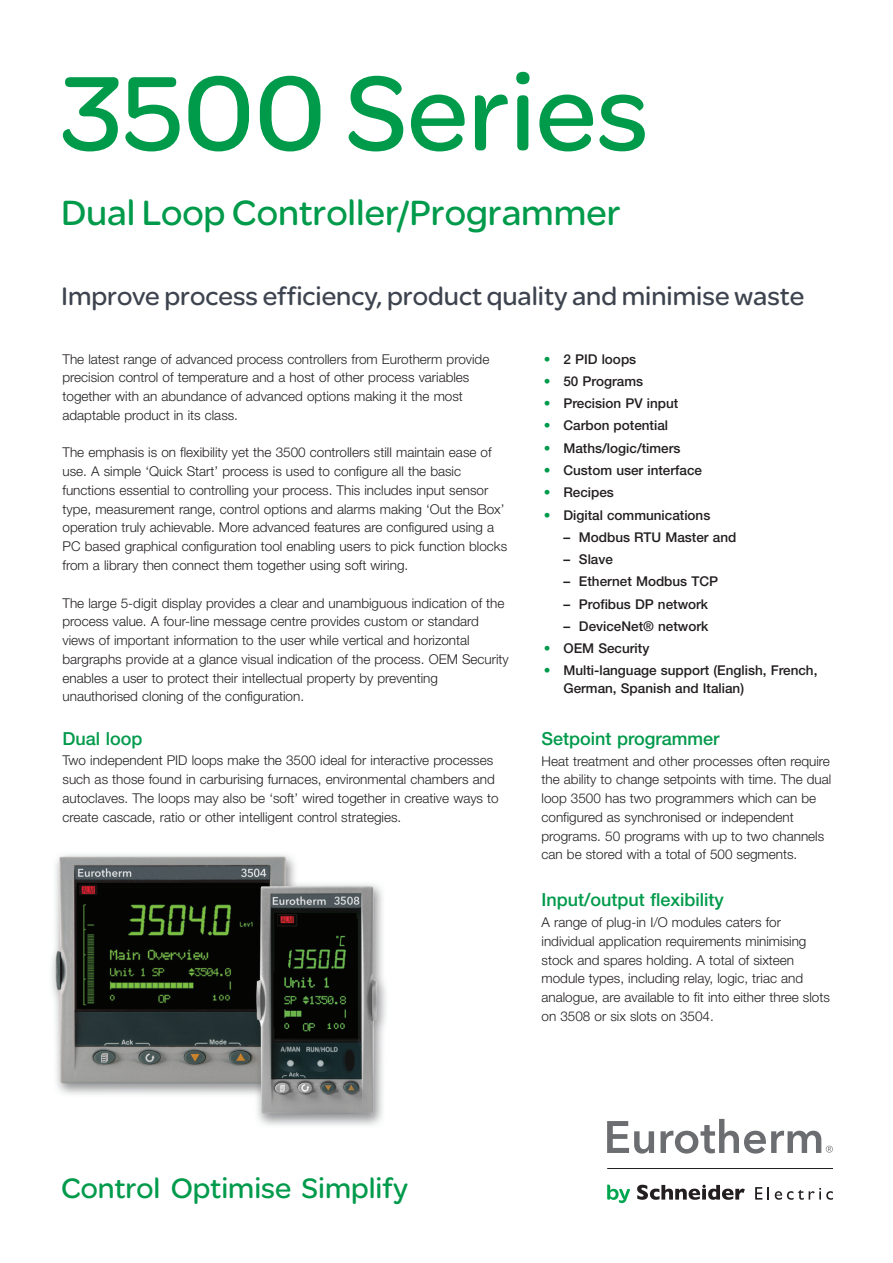
<style>
.page{position:relative;width:893px;height:1263px;background:#fff}
.page>*{position:absolute;margin:0;border:0;box-sizing:border-box;transform-origin:0 0}
.t1{font:112.5px "SE Optimist";color:#009a4b}
.t2{font:37.5px "SE Optimist";color:#009a4b}
.t3{font:30px "SE Optimist";color:#009a4b}
.t4{font:27px "SE Optimist";color:#3e444f}
.t5{font:500 18px "Helvetica Neue";color:#009a4b}
.t6{font:300 13.5px/18.8px "Helvetica Neue";color:#231f20}
.t7{font:500 13.5px/18px "Helvetica Neue";color:#231f20}
.s1{font-weight:300;color:#009a4b}
</style>
<div class="page">
<img style="left:51px;top:854px;width:335px;height:272px">
<svg style="left:607px;top:1184px;width:23px;height:19px"></svg>
<svg style="left:637px;top:1185px;width:108px;height:15px"></svg>
<svg style="left:755px;top:1187px;width:7px;height:12px"></svg>
<svg style="left:768px;top:1187px;width:1px;height:12px"></svg>
<svg style="left:775px;top:1188px;width:58px;height:12px"></svg>
<hr style="left:607px;top:1168px;width:226px;height:1px;background:#231f20">
<svg style="left:607px;top:1121px;width:47px;height:32px"></svg>
<svg style="left:661px;top:1119px;width:172px;height:34px"></svg>
<h1 class="t1" style="left:61px;top:45px;width:589px">3500 Series</h1>
<h2 class="t2" style="left:61px;top:190px;width:561px">Dual Loop Controller/Programmer</h2>
<h3 class="t4" style="left:61px;top:280px;width:745px">Improve process efficiency, product quality and minimise waste</h3>
<p class="t6" style="left:63px;top:349px;width:428px">The latest range of advanced process controllers from Eurotherm provide precision control of temperature and a host of other process variables together with an abundance of advanced options making it the most adaptable product in its class.</p>
<p class="t6" style="left:63px;top:442px;width:446px">The emphasis is on flexibility yet the 3500 controllers still maintain ease of use. A simple ‘Quick Start’ process is used to configure all the basic functions essential to controlling your process. This includes input sensor type, measurement range, control options and alarms making ‘Out the Box’ operation truly achievable. More advanced features are configured using a PC based graphical configuration tool enabling users to pick function blocks from a library then connect them together using soft wiring.</p>
<p class="t6" style="left:63px;top:592px;width:448px">The large 5-digit display provides a clear and unambiguous indication of the process value. A four-line message centre provides custom or standard views of important information to the user while vertical and horizontal bargraphs provide at a glance visual indication of the process. OEM Security enables a user to protect their intellectual property by preventing unauthorised cloning of the configuration.</p>
<h3 class="t5" style="left:63px;top:724px;width:81px">Dual loop</h3>
<p class="t6" style="left:63px;top:750px;width:438px">Two independent PID loops make the 3500 ideal for interactive processes such as those found in carburising furnaces, environmental chambers and autoclaves. The loops may also be ‘soft’ wired together in creative ways to create cascade, ratio or other intelligent control strategies.</p>
<p class="t7" style="left:544px;top:349px;width:94px"><span class="s1">•</span> 2 PID loops</p>
<p class="t7" style="left:544px;top:372px;width:101px"><span class="s1">•</span> 50 Programs</p>
<p class="t7" style="left:544px;top:394px;width:136px"><span class="s1">•</span> Precision PV input</p>
<p class="t7" style="left:544px;top:416px;width:126px"><span class="s1">•</span> Carbon potential</p>
<p class="t7" style="left:544px;top:438px;width:138px"><span class="s1">•</span> Maths/logic/timers</p>
<p class="t7" style="left:544px;top:461px;width:160px"><span class="s1">•</span> Custom user interface</p>
<p class="t7" style="left:544px;top:483px;width:72px"><span class="s1">•</span> Recipes</p>
<p class="t7" style="left:544px;top:505px;width:168px"><span class="s1">•</span> Digital communications</p>
<p class="t7" style="left:563px;top:527px;width:174px">– Modbus RTU Master and</p>
<p class="t7" style="left:563px;top:550px;width:51px">– Slave</p>
<p class="t7" style="left:563px;top:572px;width:156px">– Ethernet Modbus TCP</p>
<p class="t7" style="left:563px;top:594px;width:146px">– Profibus DP network</p>
<p class="t7" style="left:563px;top:616px;width:146px">– DeviceNet® network</p>
<p class="t7" style="left:544px;top:639px;width:107px"><span class="s1">•</span> OEM Security</p>
<p class="t7" style="left:563px;top:661px;width:255px;text-indent:-20px"><span class="s1">•</span> Multi-language support (English, French,<br>German, Spanish and Italian)</p>
<h3 class="t5" style="left:541px;top:724px;width:179px">Setpoint programmer</h3>
<p class="t6" style="left:541px;top:751px;width:291px">Heat treatment and other processes often require the ability to change setpoints with time. The dual loop 3500 has two programmers which can be configured as synchronised or independent programs. 50 programs with up to two channels can be stored with a total of 500 segments.</p>
<h3 class="t5" style="left:541px;top:885px;width:184px">Input/output flexibility</h3>
<p class="t6" style="left:541px;top:912px;width:290px">A range of plug-in I/O modules caters for individual application requirements minimising stock and spares holding. A total of sixteen module types, including relay, logic, triac and analogue, are available to fit into either three slots on 3508 or six slots on 3504.</p>
<h3 class="t3" style="left:61px;top:1170px;width:348px">Control Optimise Simplify</h3>
</div>
